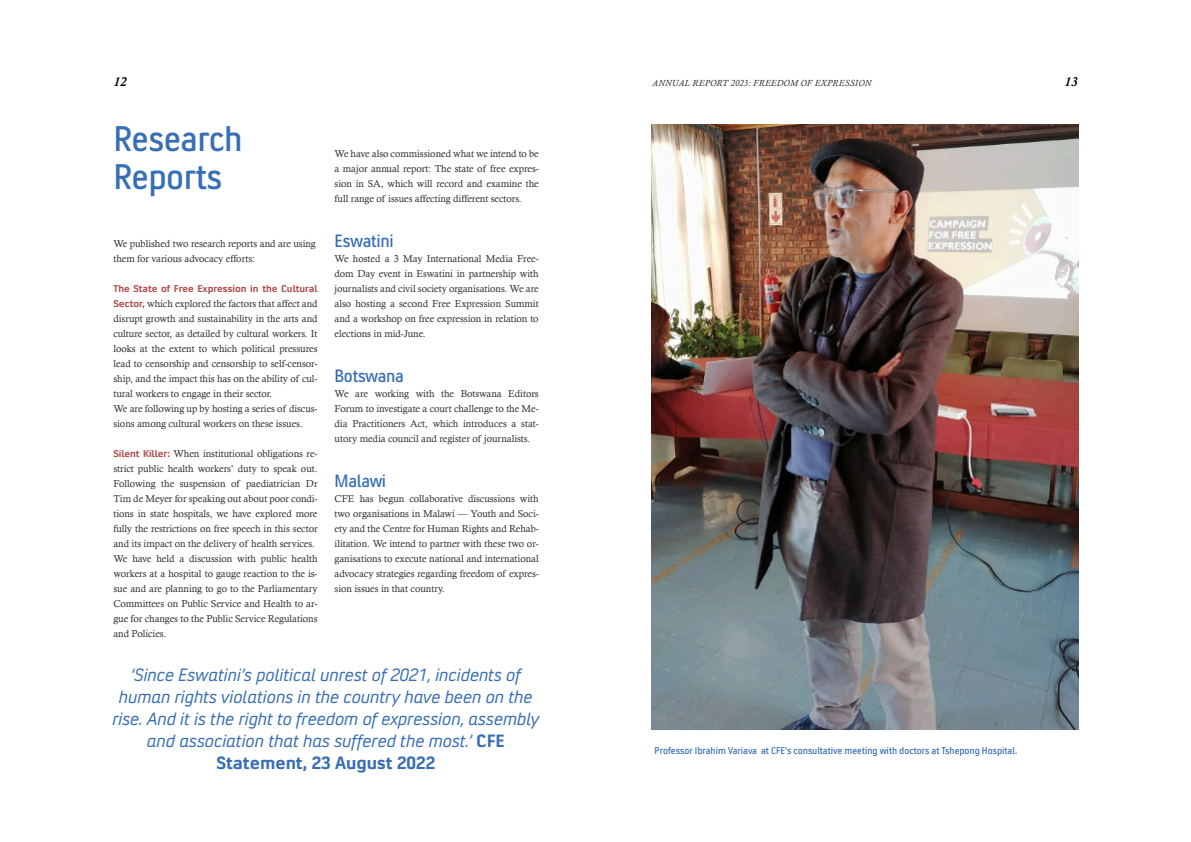
<style>
.page{position:relative;width:1191px;height:842px;background:#fff}
.page>*{position:absolute;margin:0;border:0;box-sizing:border-box;transform-origin:0 0}
.t1{font:36px/38px "Convection Condensed";letter-spacing:-.015em;color:#376eb5}
.t2{font:italic 18px/22px "Convection";color:#376eb5;text-align:center}
.t3{font:18px "Convection Condensed";letter-spacing:-.015em;color:#376eb5}
.t4{font:italic 700 13px "Calisto";color:#000}
.t5{font:10px/15px "Calisto";letter-spacing:-.005em;color:#303030;text-align:justify}
.t6{font:10px "Convection Condensed";color:#376eb5}
.t7{font:700 10px "Convection";letter-spacing:-.005em;color:#b34d4d}
.t8{font:italic 9px "Calisto";letter-spacing:.025em;color:#303030}
.s1{font-family:"Convection";font-weight:700;color:#b34d4d}
.s2{font-weight:700;font-style:normal}
</style>
<div class="page">
<img style="left:651px;top:125px;width:427px;height:605px">
<h3 class="t4" style="left:113px;top:77px;width:15px">12</h3>
<p class="t8" style="left:652px;top:79px;width:221px">ANNUAL REPORT 2023: FREEDOM OF EXPRESSION</p>
<h3 class="t4" style="left:1064px;top:77px;width:15px">13</h3>
<h1 class="t1" style="left:113px;top:123px;width:131px">Research<br>Reports</h1>
<p class="t5" style="left:113px;top:237px;width:204px">We published two research reports and are using them for various advocacy efforts:</p>
<p class="t7" style="left:113px;top:285px;width:206px">The State of Free Expression in the Cultural</p>
<p class="t5" style="left:113px;top:297px;width:206px;text-align:left"><span class="s1">Sector,</span> which explored the factors that affect and disrupt growth and sustainability in the arts and culture sector, as detailed by cultural workers. It looks at the extent to which political pressures lead to censorship and censorship to self-censor&shy;ship, and the impact this has on the ability of cul&shy;tural workers to engage in their sector.<br>We are following up by hosting a series of discus&shy;sions among cultural workers on these issues.</p>
<p class="t5" style="left:113px;top:447px;width:206px;text-align:left"><span class="s1">Silent Killer:</span> When institutional obligations re&shy;strict public health workers’ duty to speak out.<br>Following the suspension of paediatrician Dr Tim de Meyer for speaking out about poor condi&shy;tions in state hospitals, we have explored more fully the restrictions on free speech in this sector and its impact on the delivery of health services.<br>We have held a discussion with public health workers at a hospital to gauge reaction to the is&shy;sue and are planning to go to the Parliamentary Committees on Public Service and Health to ar&shy;gue for changes to the Public Service Regulations and Policies.</p>
<p class="t5" style="left:334px;top:147px;width:206px">We have also commissioned what we intend to be a major annual report: The state of free expres&shy;sion in SA, which will record and examine the full range of issues affecting different sectors.</p>
<h2 class="t3" style="left:334px;top:234px;width:61px">Eswatini</h2>
<p class="t5" style="left:334px;top:252px;width:206px">We hosted a 3 May International Media Free&shy;dom Day event in Eswatini in partnership with journalists and civil society organisations. We are also hosting a second Free Expression Summit and a workshop on free expression in relation to elections in mid-June.</p>
<h2 class="t3" style="left:334px;top:369px;width:71px">Botswana</h2>
<p class="t5" style="left:334px;top:387px;width:206px">We are working with the Botswana Editors Forum to investigate a court challenge to the Me&shy;dia Practitioners Act, which introduces a stat&shy;utory media council and register of journalists.</p>
<h2 class="t3" style="left:334px;top:474px;width:53px">Malawi</h2>
<p class="t5" style="left:334px;top:492px;width:206px">CFE has begun collaborative discussions with two organisations in Malawi — Youth and Soci&shy;ety and the Centre for Human Rights and Rehab&shy;ilitation. We intend to partner with these two or&shy;ganisations to execute national and international advocacy strategies regarding freedom of expres&shy;sion issues in that country.</p>
<p class="t2" style="left:112px;top:665px;width:428px">‘Since Eswatini’s political unrest of 2021, incidents of human rights violations in the country have been on the rise. And it is the right to freedom of expression, assembly and association that has suffered the most.’ <span class="s2">CFE Statement, 23 August 2022</span></p>
<p class="t6" style="left:654px;top:747px;width:364px">Professor Ibrahim Variava at CFE's consultative meeting with doctors at Tshepong Hospital.</p>
</div>
